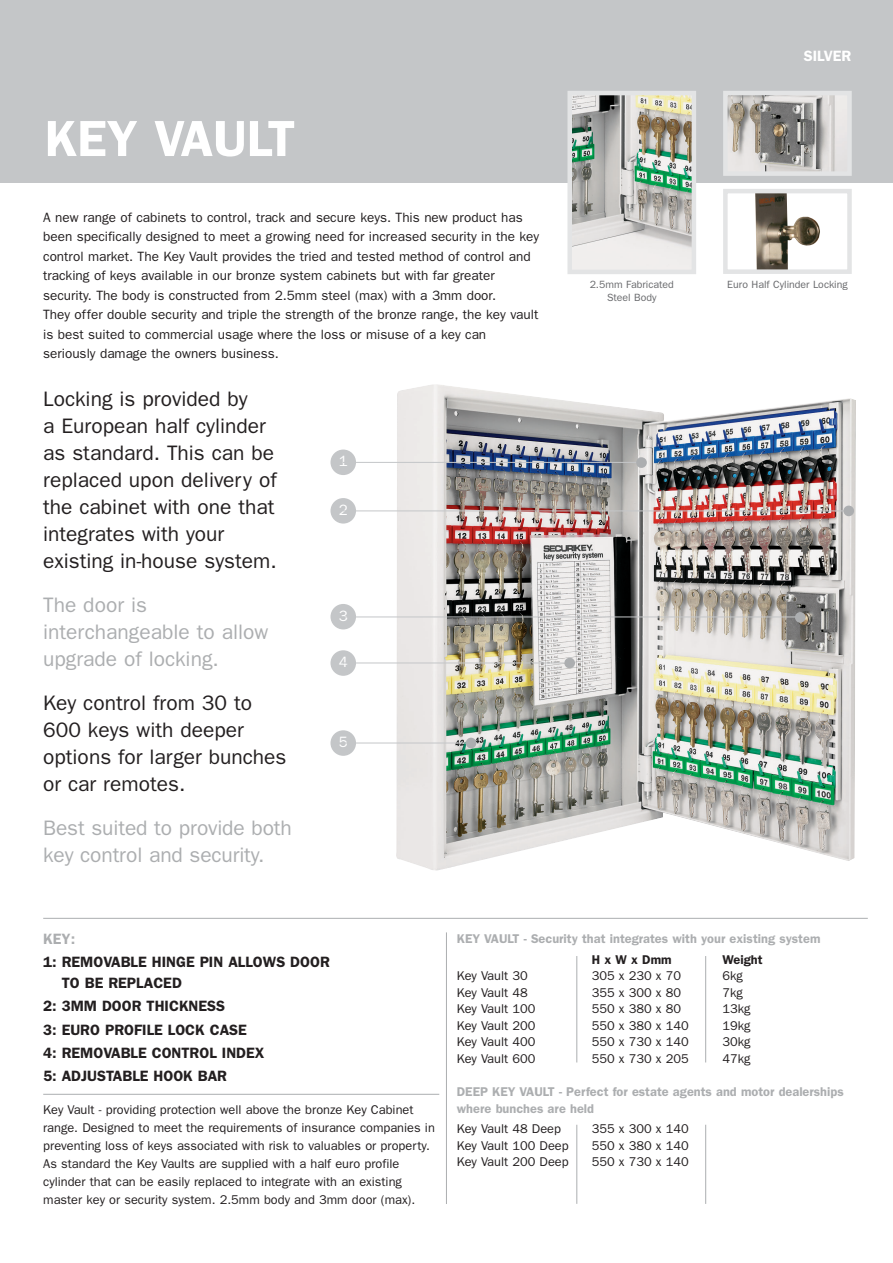
<style>
.page{position:relative;width:893px;height:1263px;background:#fff}
.page>*{position:absolute;margin:0;border:0;box-sizing:border-box;transform-origin:0 0}
.t1{font:600 51px "Franklin Gothic";color:#fff}
.t2{font:21px/27px "Franklin Gothic";color:#231f20}
.t3{font:21px/27px "Franklin Gothic";color:#acaeb0}
.t4{font:600 15px/23.1px "Franklin Gothic";color:#231f20}
.t5{font:600 15px "Franklin Gothic";color:#fff}
.t6{font:15px "Franklin Gothic";color:#fff}
.t7{font:600 15px "Franklin Gothic";color:#acaeb0}
.t8{font:13.5px/19.5px "Franklin Gothic";color:#231f20}
.t9{font:12.75px/18px "Franklin Gothic";color:#231f20}
.t10{font:600 12.75px/16.5px "Franklin Gothic";color:#acaeb0}
.t11{font:600 12.75px "Franklin Gothic";color:#231f20}
.t12{font:10.5px/12.6px "Franklin Gothic";color:#67686b;text-align:center}
</style>
<div class="page">
<div style="left:1px;top:0;width:891px;height:182px;background:#c4c6c8"></div>
<img style="left:572px;top:96px;width:119px;height:173px">
<div style="left:567px;top:91px;width:129px;height:183px;border:4px solid #e3e4e5"></div>
<img style="left:728px;top:96px;width:118px;height:75px">
<div style="left:723px;top:91px;width:128px;height:85px;border:4px solid #e3e4e5"></div>
<img style="left:755px;top:194px;width:65px;height:75px">
<div style="left:723px;top:189px;width:128px;height:85px;border:4px solid #e3e4e5"></div>
<hr style="left:43px;top:1094px;width:396px;height:1px;background:#acaeb0">
<hr style="left:43px;top:918px;width:824px;height:1px;background:#acaeb0">
<hr style="left:446px;top:932px;width:1px;height:272px;background:#acaeb0">
<hr style="left:576px;top:956px;width:1px;height:106px;background:#acaeb0">
<hr style="left:576px;top:1125px;width:1px;height:79px;background:#acaeb0">
<hr style="left:705px;top:956px;width:1px;height:106px;background:#acaeb0">
<hr style="left:705px;top:1125px;width:1px;height:79px;background:#acaeb0">
<img style="left:395px;top:384px;width:461px;height:487px">
<div style="left:330px;top:450px;width:26px;height:25px;background:#c4c6c8;border-radius:50%"></div>
<div style="left:330px;top:498px;width:26px;height:26px;background:#c4c6c8;border-radius:50%"></div>
<div style="left:330px;top:604px;width:26px;height:25px;background:#c4c6c8;border-radius:50%"></div>
<div style="left:330px;top:650px;width:26px;height:26px;background:#c4c6c8;border-radius:50%"></div>
<hr style="left:343px;top:462px;width:295px;height:1px;background:#c4c6c8">
<hr style="left:343px;top:511px;width:504px;height:1px;background:#c4c6c8">
<hr style="left:343px;top:617px;width:456px;height:1px;background:#c4c6c8">
<hr style="left:343px;top:663px;width:221px;height:1px;background:#c4c6c8">
<div style="left:330px;top:730px;width:26px;height:26px;background:#c4c6c8;border-radius:50%"></div>
<hr style="left:343px;top:743px;width:125px;height:1px;background:#c4c6c8">
<div style="left:636px;top:457px;width:10px;height:11px;background:#acaeb0;border-radius:50%"></div>
<div style="left:843px;top:506px;width:11px;height:10px;background:#acaeb0;border-radius:50%"></div>
<div style="left:795px;top:612px;width:10px;height:11px;background:#acaeb0;border-radius:50%"></div>
<div style="left:564px;top:658px;width:11px;height:10px;background:#acaeb0;border-radius:50%"></div>
<div style="left:465px;top:738px;width:11px;height:10px;background:#acaeb0;border-radius:50%"></div>
<h1 class="t1" style="left:45px;top:121px;width:252px">KEY VAULT</h1>
<p class="t8" style="left:43px;top:209px;width:497px">A new range of cabinets to control, track and secure keys. This new product has been specifically designed to meet a growing need for increased security in the key control market. The Key Vault provides the tried and tested method of control and tracking of keys available in our bronze system cabinets but with far greater security. The body is constructed from 2.5mm steel (max) with a 3mm door.<br>They offer double security and triple the strength of the bronze range, the key vault is best suited to commercial usage where the loss or misuse of a key can seriously damage the owners business.</p>
<h2 class="t2" style="left:43px;top:387px;width:235px">Locking is provided by<br>a European half cylinder as standard. This can be replaced upon delivery of the cabinet with one that integrates with your existing in-house system.</h2>
<h2 class="t3" style="left:43px;top:593px;width:227px">The door is interchangeable to allow upgrade of locking.</h2>
<h2 class="t2" style="left:43px;top:691px;width:245px">Key control from 30 to<br>600 keys with deeper options for larger bunches or car remotes.</h2>
<h2 class="t3" style="left:43px;top:816px;width:250px">Best suited to provide both key control and security.</h2>
<p class="t6" style="left:339px;top:456px;width:10px">1</p>
<p class="t6" style="left:339px;top:505px;width:10px">2</p>
<p class="t6" style="left:339px;top:611px;width:10px">3</p>
<p class="t6" style="left:339px;top:657px;width:10px">4</p>
<p class="t6" style="left:339px;top:737px;width:10px">5</p>
<p class="t5" style="left:803px;top:51px;width:49px">SILVER</p>
<p class="t12" style="left:589px;top:279px;width:86px">2.5mm Fabricated<br>Steel Body</p>
<p class="t12" style="left:727px;top:279px;width:122px">Euro Half Cylinder Locking</p>
<p class="t7" style="left:43px;top:934px;width:34px">KEY:</p>
<p class="t4" style="left:62px;top:953px;width:269px;line-height:21px;text-indent:-19px">1: REMOVABLE HINGE PIN ALLOWS DOOR<br>TO BE REPLACED</p>
<p class="t4" style="left:43px;top:996px;width:223px">2: 3MM DOOR THICKNESS<br>3: EURO PROFILE LOCK CASE<br>4: REMOVABLE CONTROL INDEX<br>5: ADJUSTABLE HOOK BAR</p>
<p class="t9" style="left:43px;top:1102px;width:393px">Key Vault - providing protection well above the bronze Key Cabinet range. Designed to meet the requirements of insurance companies in preventing loss of keys associated with risk to valuables or property.<br>As standard the Key Vaults are supplied with a half euro profile cylinder that can be easily replaced to integrate with an existing master key or security system. 2.5mm body and 3mm door (max).</p>
<p class="t10" style="left:457px;top:931px;width:365px">KEY VAULT - Security that integrates with your existing system</p>
<p class="t11" style="left:591px;top:955px;width:81px">H x W x Dmm</p>
<p class="t11" style="left:722px;top:955px;width:42px">Weight</p>
<p class="t9" style="left:457px;top:968px;width:72px">Key Vault 30</p>
<p class="t9" style="left:591px;top:968px;width:91px">305 x 230 x 70</p>
<p class="t9" style="left:722px;top:968px;width:22px">6kg</p>
<p class="t9" style="left:457px;top:984px;width:72px">Key Vault 48</p>
<p class="t9" style="left:591px;top:984px;width:91px">355 x 300 x 80</p>
<p class="t9" style="left:722px;top:984px;width:22px">7kg</p>
<p class="t9" style="left:457px;top:1001px;width:80px">Key Vault 100</p>
<p class="t9" style="left:591px;top:1001px;width:91px">550 x 380 x 80</p>
<p class="t9" style="left:722px;top:1001px;width:30px">13kg</p>
<p class="t9" style="left:457px;top:1017px;width:80px">Key Vault 200</p>
<p class="t9" style="left:591px;top:1017px;width:98px">550 x 380 x 140</p>
<p class="t9" style="left:722px;top:1017px;width:30px">19kg</p>
<p class="t9" style="left:457px;top:1034px;width:80px">Key Vault 400</p>
<p class="t9" style="left:591px;top:1034px;width:98px">550 x 730 x 140</p>
<p class="t9" style="left:722px;top:1034px;width:30px">30kg</p>
<p class="t9" style="left:457px;top:1050px;width:80px">Key Vault 600</p>
<p class="t9" style="left:591px;top:1050px;width:98px">550 x 730 x 205</p>
<p class="t9" style="left:722px;top:1050px;width:30px">47kg</p>
<p class="t10" style="left:457px;top:1085px;width:388px">DEEP KEY VAULT - Perfect for estate agents and motor dealerships where bunches are held</p>
<p class="t9" style="left:457px;top:1121px;width:106px">Key Vault 48 Deep</p>
<p class="t9" style="left:591px;top:1121px;width:98px">355 x 300 x 140</p>
<p class="t9" style="left:457px;top:1138px;width:113px">Key Vault 100 Deep</p>
<p class="t9" style="left:591px;top:1138px;width:98px">550 x 380 x 140</p>
<p class="t9" style="left:457px;top:1154px;width:113px">Key Vault 200 Deep</p>
<p class="t9" style="left:591px;top:1154px;width:98px">550 x 730 x 140</p>
</div>
